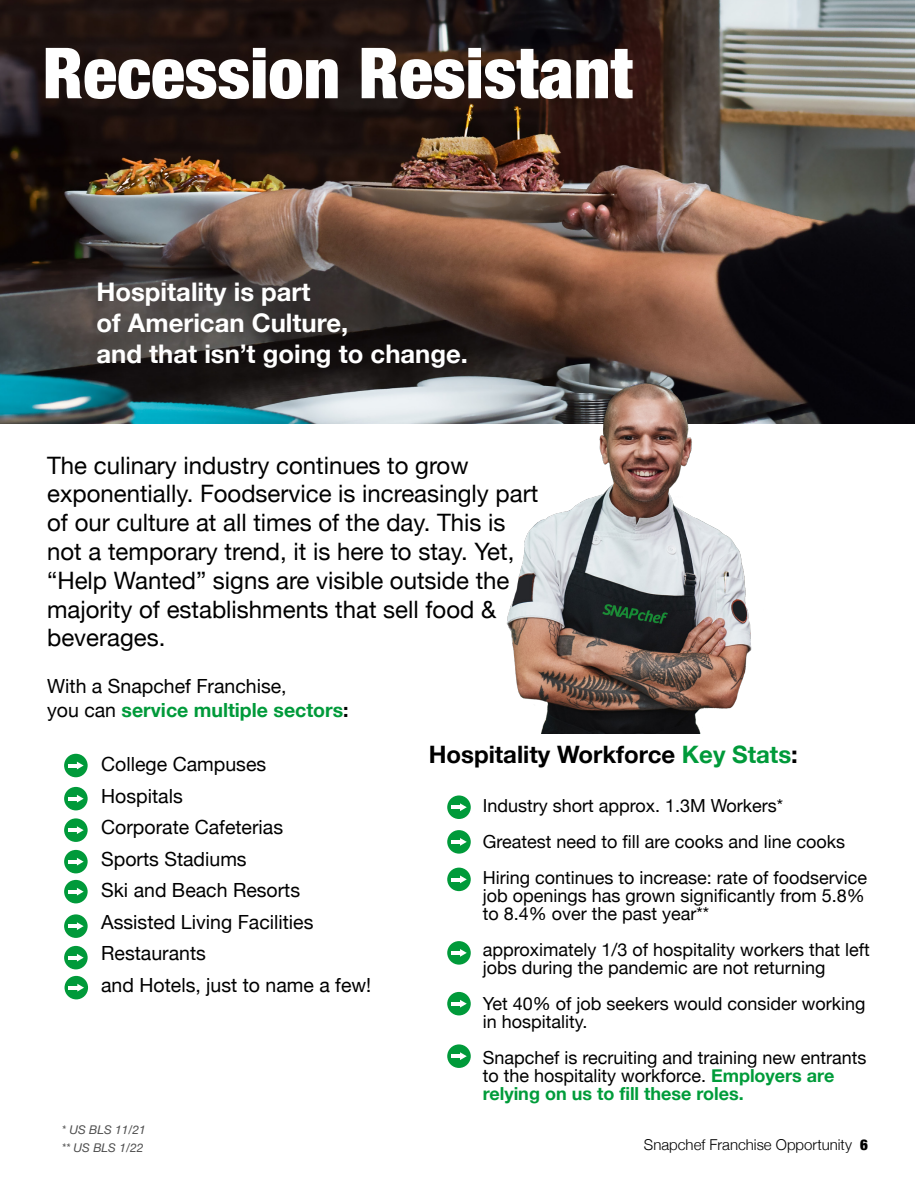
<style>
.page{position:relative;width:918px;height:1188px;background:#fff}
.page>*{position:absolute;margin:0;border:0;box-sizing:border-box;transform-origin:0 0}
.t1{font:900 condensed 70.5px "Helvetica Neue";color:#fff}
.t2{font:700 25.65px/30.8px "Helvetica Neue";color:#fff}
.t3{font:24px/28.8px "Helvetica Neue";color:#000}
.t4{font:700 24px "Helvetica Neue";color:#000}
.t5{font:19.5px/31.5px "Helvetica Neue";color:#000}
.t6{font:18px/18px "Helvetica Neue";color:#000}
.t7{font:300 15px "Helvetica Neue";color:#000}
.t8{font:italic 12px/18px "Helvetica Neue";color:#4d4d4d}
.s1{font-weight:700;color:#009a3a}
.s2{font-weight:700}
.s3{color:#009a3a}
.s4{font-weight:700;color:#009c3a}
.s5{font-weight:900;font-stretch:condensed}
</style>
<div class="page">
<img style="left:0;top:0;width:915px;height:424px">
<div style="left:64px;top:754px;width:24px;height:23px;background:#009a3a;border-radius:50%"></div>
<svg style="left:68px;top:762px;width:16px;height:7px"></svg>
<div style="left:64px;top:787px;width:24px;height:23px;background:#009a3a;border-radius:50%"></div>
<svg style="left:68px;top:795px;width:16px;height:8px"></svg>
<div style="left:64px;top:818px;width:24px;height:24px;background:#009a3a;border-radius:50%"></div>
<svg style="left:68px;top:826px;width:16px;height:8px"></svg>
<div style="left:64px;top:850px;width:24px;height:23px;background:#009a3a;border-radius:50%"></div>
<svg style="left:68px;top:858px;width:16px;height:8px"></svg>
<div style="left:64px;top:880px;width:24px;height:23px;background:#009a3a;border-radius:50%"></div>
<svg style="left:68px;top:888px;width:16px;height:8px"></svg>
<div style="left:64px;top:946px;width:24px;height:23px;background:#009a3a;border-radius:50%"></div>
<svg style="left:68px;top:954px;width:16px;height:8px"></svg>
<div style="left:64px;top:914px;width:24px;height:24px;background:#009a3a;border-radius:50%"></div>
<svg style="left:68px;top:922px;width:16px;height:8px"></svg>
<img style="left:478px;top:381px;width:311px;height:353px">
<div style="left:447px;top:795px;width:24px;height:24px;background:#009a3a;border-radius:50%"></div>
<svg style="left:451px;top:803px;width:16px;height:8px"></svg>
<div style="left:447px;top:830px;width:24px;height:24px;background:#009a3a;border-radius:50%"></div>
<svg style="left:460px;top:838px;width:7px;height:8px"></svg>
<hr style="left:451px;top:840px;width:10px;height:4px;background:#fff">
<div style="left:447px;top:868px;width:24px;height:23px;background:#009a3a;border-radius:50%"></div>
<svg style="left:451px;top:875px;width:16px;height:8px"></svg>
<div style="left:447px;top:941px;width:24px;height:24px;background:#009a3a;border-radius:50%"></div>
<svg style="left:460px;top:949px;width:7px;height:8px"></svg>
<hr style="left:451px;top:951px;width:10px;height:4px;background:#fff">
<div style="left:65px;top:976px;width:23px;height:23px;background:#009a3a;border-radius:50%"></div>
<svg style="left:69px;top:984px;width:15px;height:8px"></svg>
<div style="left:447px;top:992px;width:24px;height:23px;background:#009a3a;border-radius:50%"></div>
<svg style="left:451px;top:1000px;width:16px;height:8px"></svg>
<div style="left:447px;top:1044px;width:24px;height:24px;background:#009a3a;border-radius:50%"></div>
<svg style="left:451px;top:1052px;width:16px;height:8px"></svg>
<h1 class="t1" style="left:43px;top:15px;width:592px">Recession Resistant</h1>
<h2 class="t2" style="left:97px;top:277px;width:373px">Hospitality is part<br>of American Culture,<br>and that isn’t going to change.</h2>
<p class="t3" style="left:47px;top:452px;width:493px">The culinary industry continues to grow exponentially. Foodservice is increasingly part of our culture at all times of the day. This is not a temporary trend, it is here to stay. Yet, “Help Wanted” signs are visible outside the majority of establishments that sell food &amp; beverages.</p>
<p class="t5" style="left:47px;top:676px;width:303px;line-height:23.4px">With a Snapchef Franchise,<br>you can <span class="s1">service multiple sectors</span><span class="s2">:</span></p>
<p class="t5" style="left:101px;top:750px;width:272px">College Campuses<br>Hospitals<br>Corporate Cafeterias<br>Sports Stadiums<br>Ski and Beach Resorts<br>Assisted Living Facilities<br>Restaurants<br>and Hotels, just to name a few!</p>
<h3 class="t4" style="left:429px;top:735px;width:371px">Hospitality Workforce <span class="s3">Key Stats</span>:</h3>
<p class="t6" style="left:483px;top:789px;width:386px;line-height:36px">Industry short approx. 1.3M Workers*<br>Greatest need to fill are cooks and line cooks<br>Hiring continues to increase: rate of foodservice</p>
<p class="t6" style="left:483px;top:888px;width:384px">job openings has grown significantly from 5.8% to 8.4% over the past year**</p>
<p class="t6" style="left:483px;top:942px;width:389px">approximately 1/3 of hospitality workers that left jobs during the pandemic are not returning</p>
<p class="t6" style="left:483px;top:996px;width:384px">Yet 40% of job seekers would consider working in hospitality.</p>
<p class="t6" style="left:483px;top:1050px;width:385px">Snapchef is recruiting and training new entrants to the hospitality workforce. <span class="s4">Employers are relying on us to fill these roles.</span></p>
<p class="t8" style="left:62px;top:1122px;width:86px">* US BLS 11/21 ** US BLS 1/22</p>
<p class="t7" style="left:644px;top:1132px;width:225px">Snapchef Franchise Opportunity <span class="s5">6</span></p>
</div>
